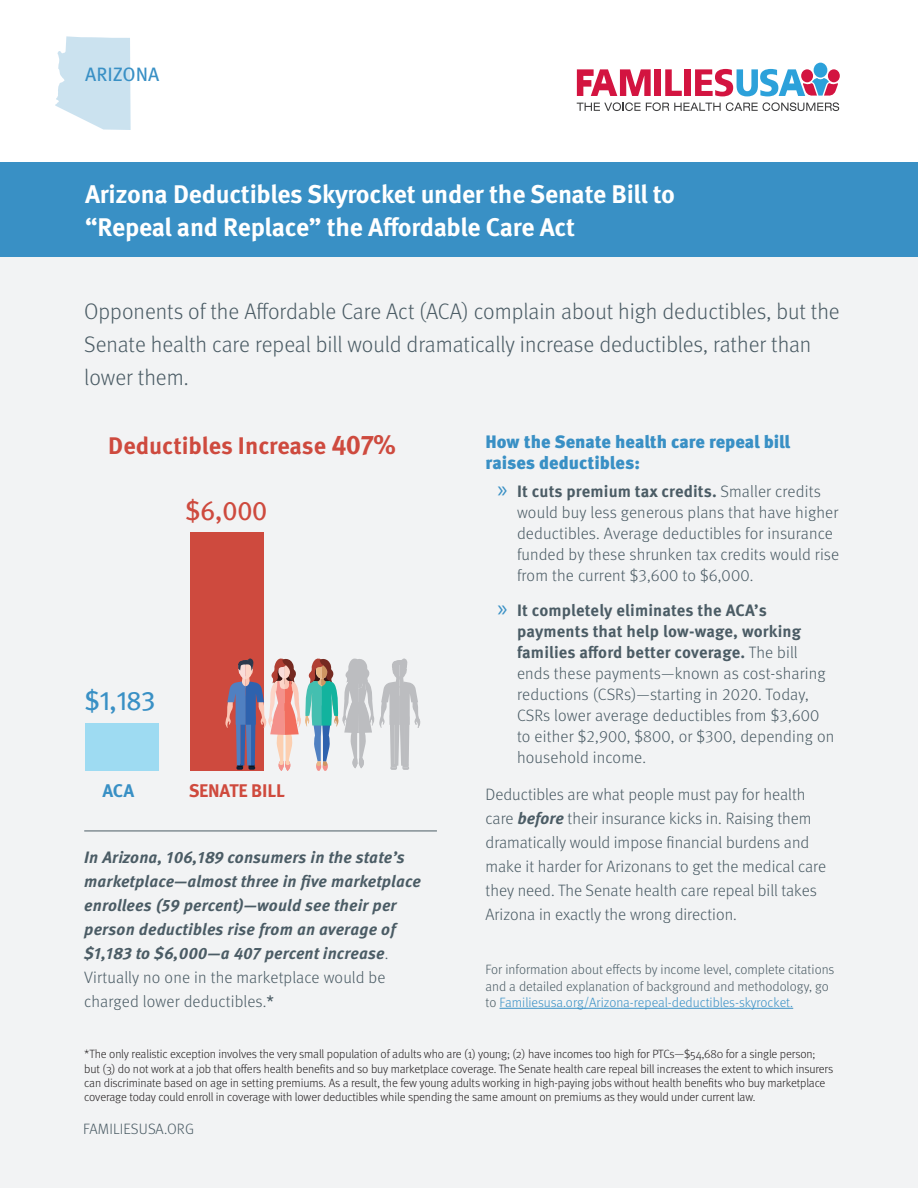
<style>
.page{position:relative;width:918px;height:1188px;background:#fff}
.page>*{position:absolute;margin:0;border:0;box-sizing:border-box;transform-origin:0 0}
.BODY{font:27px "Meta OT";color:#3990c5}
.BODY-2{font:27px "Meta OT";color:#ce4a3e}
.BODY-3{font:700 25.5px/33px "Meta OT";letter-spacing:-.01em;color:#fff}
.BODY-4{font:700 24px "Meta OT";color:#ce4a3e}
.BODY_-_INTRO{font:300 22.5px/33px "Meta OT";color:#4b5c65}
.BODY-5{font:19.35px "Meta OT";color:#3990c5}
.t1{font:700 18.3px "Meta OT";letter-spacing:-.01em;color:#cf4a3d}
.t2{font:700 18.3px "Meta OT";color:#3990c5}
.t3{font:900 18px/21px "Meta OT";letter-spacing:-.005em;color:#3990c5}
.BODY-6{font:300 16.5px/21px "Meta OT";color:#4b5c65}
.BODY-7{font:italic 700 16.5px/24px "Meta OT";letter-spacing:.01em;color:#4b5c65}
.BODY-8{font:300 15px "Meta OT";letter-spacing:.01em;color:#4b5c65}
.BODY-9{font:300 13.5px/16.5px "Meta OT";color:#4b5c65}
.t4{font:300 12px/14.4px "Meta OT";letter-spacing:-.01em;color:#231f20}
.s1{font-size:27px}
.s2{font-weight:300;font-style:normal}
.s3{font-weight:400;font-style:normal}
.s4{font-family:"Myriad Pro";font-weight:400;font-size:24px;color:#3990c5}
.s5{font-weight:700}
.s6{font-weight:700;font-style:italic}
.s7{color:#3990c5}
</style>
<div class="page">
<svg style="left:55px;top:36px;width:76px;height:94px"></svg>
<div style="left:0;top:256px;width:918px;height:932px;background:#f2f3f4"></div>
<div style="left:655px;top:69px;width:6px;height:27px;background:#d31440"></div>
<svg style="left:665px;top:69px;width:17px;height:27px"></svg>
<div style="left:685px;top:69px;width:6px;height:27px;background:#d31440"></div>
<svg style="left:577px;top:102px;width:262px;height:9px"></svg>
<svg style="left:828px;top:69px;width:12px;height:13px"></svg>
<div style="left:814px;top:63px;width:13px;height:15px;background:#2ca1da;border-radius:50%"></div>
<svg style="left:695px;top:69px;width:143px;height:27px"></svg>
<svg style="left:577px;top:69px;width:74px;height:27px"></svg>
<div style="left:0;top:162px;width:918px;height:94px;background:#3990c5"></div>
<hr style="left:500px;top:1008px;width:293px;height:1px;background:#3990c5">
<hr style="left:84px;top:831px;width:353px;height:1px;background:#4b5c65">
<div style="left:190px;top:532px;width:74px;height:239px;background:#ce4a3e"></div>
<div style="left:85px;top:724px;width:74px;height:47px;background:#9edbf2"></div>
<svg style="left:225px;top:658px;width:196px;height:113px"></svg>
<p class="BODY-5" style="left:85px;top:63px;width:76px">ARIZONA</p>
<p class="BODY-3" style="left:85px;top:178px;width:591px">Arizona Deductibles Skyrocket under the Senate Bill to “Repeal and Replace” the Affordable Care Act</p>
<p class="BODY_-_INTRO" style="left:84px;top:295px;width:757px">Opponents of the Affordable Care Act (ACA) complain about high deductibles, but the<br>Senate health care repeal bill would dramatically increase deductibles, rather than lower them.</p>
<p class="BODY-4" style="left:108px;top:430px;width:289px">Deductibles Increase <span class="s1">407%</span></p>
<p class="BODY-2" style="left:185px;top:495px;width:84px">$6,000</p>
<p class="BODY" style="left:84px;top:684px;width:73px">$1,183</p>
<h1 class="t2" style="left:102px;top:780px;width:33px">ACA</h1>
<h1 class="t1" style="left:189px;top:780px;width:98px">SENATE BILL</h1>
<p class="BODY-7" style="left:84px;top:845px;width:338px">In Arizona, 106,189 consumers in the state’s marketplace—almost three in five marketplace enrollees (59 percent)—would see their per person deductibles rise from an average of $1,183 to $6,000—a 407 percent increase<span class="s2">.<br>Virtually no one in the marketplace would be charged lower deductibles.</span><span class="s3">*</span></p>
<h1 class="t3" style="left:486px;top:432px;width:306px">How the Senate health care repeal bill raises deductibles:</h1>
<p class="BODY-6" style="left:517px;top:481px;width:324px;text-indent:-20px"><span class="s4">»</span> <span class="s5">It cuts premium tax credits.</span> Smaller credits would buy less generous plans that have higher deductibles. Average deductibles for insurance funded by these shrunken tax credits would rise from the current $3,600 to $6,000.</p>
<p class="BODY-6" style="left:517px;top:600px;width:319px;text-indent:-20px"><span class="s4">»</span> <span class="s5">It completely eliminates the ACA’s payments that help low-wage, working families afford better coverage.</span> The bill ends these payments—known as cost-sharing reductions (CSRs)—starting in 2020. Today, CSRs lower average deductibles from $3,600 to either $2,900, $800, or $300, depending on household income.</p>
<p class="BODY-6" style="left:486px;top:783px;width:342px;line-height:24px">Deductibles are what people must pay for health care <span class="s6">before</span> their insurance kicks in. Raising them dramatically would impose financial burdens and make it harder for Arizonans to get the medical care they need. The Senate health care repeal bill takes Arizona in exactly the wrong direction.</p>
<p class="BODY-9" style="left:486px;top:961px;width:350px">For information about effects by income level, complete citations and a detailed explanation of background and methodology, go to <span class="s7">Familiesusa.org/Arizona-repeal-deductibles-skyrocket.</span></p>
<p class="t4" style="left:84px;top:1047px;width:750px">*The only realistic exception involves the very small population of adults who are (1) young; (2) have incomes too high for PTCs—$54,680 for a single person; but (3) do not work at a job that offers health benefits and so buy marketplace coverage. The Senate health care repeal bill increases the extent to which insurers can discriminate based on age in setting premiums. As a result, the few young adults working in high-paying jobs without health benefits who buy marketplace coverage today could enroll in coverage with lower deductibles while spending the same amount on premiums as they would under current law.</p>
<p class="BODY-8" style="left:83px;top:1120px;width:113px">FAMILIESUSA.ORG</p>
</div>
